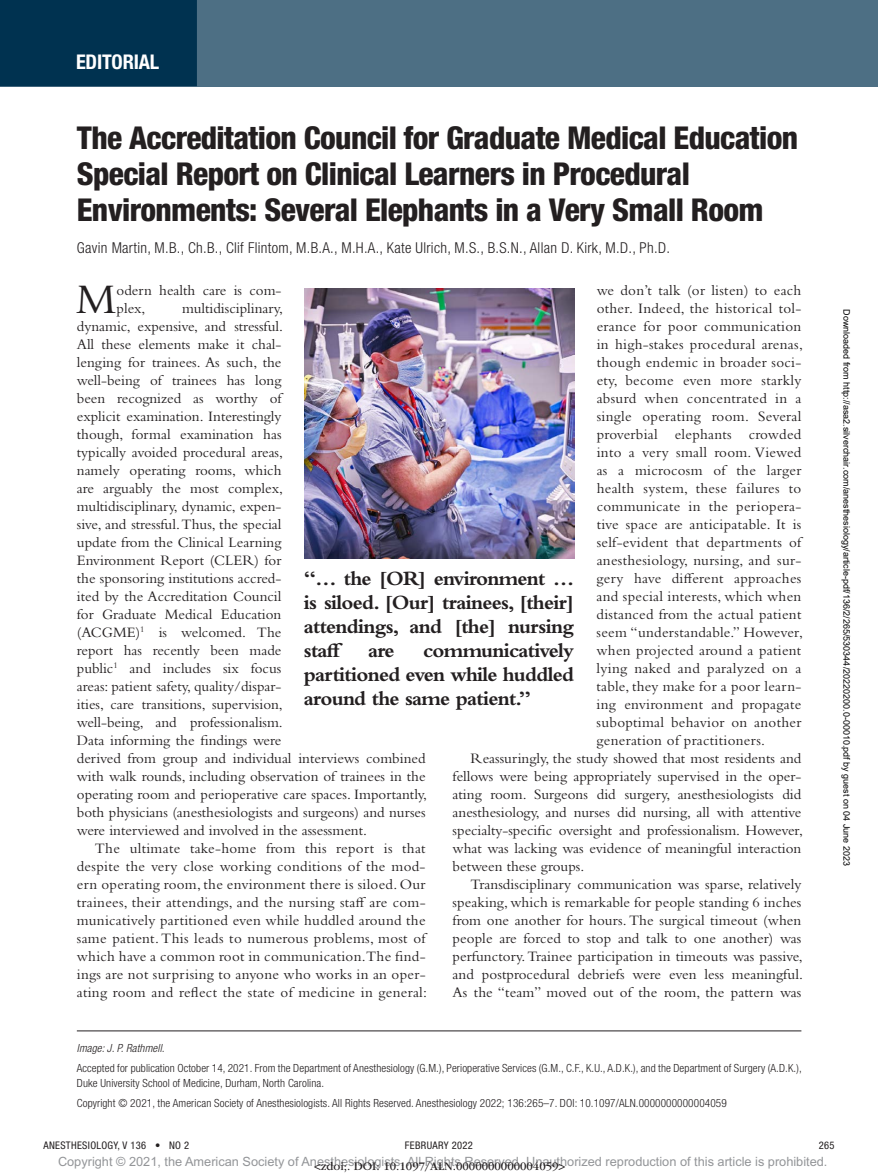
<style>
.page{position:relative;width:878px;height:1175px;background:#fff}
.page>*{position:absolute;margin:0;border:0;box-sizing:border-box;transform-origin:0 0}
.t1{font:43.95px "Bembo Std";color:#231f20}
.t2{font:800 condensed 31.5px/36px "Helvetica Neue LT Std";letter-spacing:-.02em;color:#231f20}
.t3{font:700 21px/24px "Bembo Std";letter-spacing:-.035em;color:#231f20;text-align:justify}
.t4{font:700 condensed 20.25px "Helvetica Neue LT Std";letter-spacing:-.01em;color:#fff}
.t5{font:15px/18px "Bembo Std";color:#231f20}
.t6{font:15px "Bembo Std";letter-spacing:.02em;color:#231f20}
.t7{font:300 condensed 15px "Helvetica Neue LT Std";letter-spacing:.02em;color:#231f20}
.t8{font:12.75px "Arial MT Std";color:#939598}
.t9{font:12px "ITC Garamond Std";color:#231f20}
.t10{font:300 condensed 11.25px/14.7px "Helvetica Neue LT Std";letter-spacing:.01em;color:#231f20}
.t11{font:italic 300 condensed 11.25px "Helvetica Neue LT Std";letter-spacing:.01em;color:#231f20}
.t12{font:condensed 10.5px "Helvetica Neue LT Std";letter-spacing:.03em;color:#231f20}
.t13{font:9px "Arial";color:#000}
</style>
<div class="page">
<div style="left:0;top:0;width:878px;height:86px;background:#4d6f84"></div>
<div style="left:0;top:0;width:197px;height:86px;background:#003250"></div>
<hr style="left:77px;top:1030px;width:724px;height:1px;background:#231f20">
<img style="left:304px;top:288px;width:270px;height:270px">
<h3 class="t4" style="left:76px;top:49px;width:85px">EDITORIAL</h3>
<h2 class="t2" style="left:77px;top:120px;width:722px">The Accreditation Council for Graduate Medical Education<br>Special Report on Clinical Learners in Procedural<br>Environments: Several Elephants in a Very Small Room</h2>
<p class="t7" style="left:77px;top:239px;width:594px">Gavin Martin, M.B., Ch.B., Clif Flintom, M.B.A., M.H.A., Kate Ulrich, M.S., B.S.N., Allan D. Kirk, M.D., Ph.D.</p>
<h1 class="t1" style="left:76px;top:273px;width:42px">M</h1>
<p class="t5" style="left:117px;top:281px;width:166px">odern health care is com&shy;plex,</p>
<p class="t6" style="left:596px;top:281px;width:206px">we don’t talk (or listen) to each</p>
<p class="t6" style="left:596px;top:299px;width:206px">other. Indeed, the historical tol-</p>
<p class="t6" style="left:596px;top:317px;width:206px">erance for poor communication</p>
<p class="t6" style="left:596px;top:335px;width:208px">in high-stakes procedural arenas,</p>
<p class="t6" style="left:596px;top:353px;width:206px">though endemic in broader soci-</p>
<p class="t6" style="left:596px;top:371px;width:206px">ety, become even more starkly</p>
<p class="t6" style="left:596px;top:389px;width:206px">absurd when concentrated in a</p>
<p class="t6" style="left:596px;top:407px;width:206px">single operating room. Several</p>
<p class="t6" style="left:596px;top:425px;width:206px">proverbial elephants crowded</p>
<p class="t6" style="left:596px;top:443px;width:206px">into a very small room. Viewed</p>
<p class="t6" style="left:596px;top:461px;width:206px">as a microcosm of the larger</p>
<p class="t6" style="left:596px;top:479px;width:206px">health system, these failures to</p>
<p class="t6" style="left:596px;top:497px;width:206px">communicate in the periopera-</p>
<p class="t6" style="left:596px;top:515px;width:206px">tive space are anticipatable. It is</p>
<p class="t6" style="left:596px;top:533px;width:206px">self-evident that departments of</p>
<p class="t6" style="left:596px;top:551px;width:206px">anesthesiology, nursing, and sur-</p>
<p class="t6" style="left:596px;top:569px;width:206px">gery have different approaches</p>
<p class="t6" style="left:596px;top:587px;width:206px">and special interests, which when</p>
<p class="t6" style="left:596px;top:605px;width:206px">distanced from the actual patient</p>
<p class="t6" style="left:596px;top:623px;width:208px">seem “understandable.” However,</p>
<p class="t6" style="left:596px;top:641px;width:206px">when projected around a patient</p>
<p class="t6" style="left:596px;top:659px;width:206px">lying naked and paralyzed on a</p>
<p class="t6" style="left:596px;top:677px;width:206px">table, they make for a poor learn-</p>
<p class="t6" style="left:596px;top:695px;width:206px">ing environment and propagate</p>
<p class="t6" style="left:596px;top:713px;width:206px">suboptimal behavior on another</p>
<p class="t6" style="left:596px;top:731px;width:170px">generation of practitioners.</p>
<p class="t5" style="left:470px;top:749px;width:332px">Reassuringly, the study showed that most residents and</p>
<p class="t5" style="left:452px;top:767px;width:350px">fellows were being appropriately supervised in the oper-</p>
<p class="t5" style="left:452px;top:785px;width:350px">ating room. Surgeons did surgery, anesthesiologists did</p>
<p class="t5" style="left:452px;top:803px;width:350px">anesthesiology, and nurses did nursing, all with attentive</p>
<p class="t5" style="left:452px;top:821px;width:352px">specialty-specific oversight and professionalism. However,</p>
<p class="t5" style="left:452px;top:839px;width:350px">what was lacking was evidence of meaningful interaction</p>
<p class="t5" style="left:452px;top:857px;width:133px">between these groups.</p>
<p class="t5" style="left:470px;top:875px;width:332px">Transdisciplinary communication was sparse, relatively</p>
<p class="t5" style="left:452px;top:893px;width:350px">speaking, which is remarkable for people standing 6 inches</p>
<p class="t5" style="left:452px;top:911px;width:350px">from one another for hours. The surgical timeout (when</p>
<p class="t5" style="left:452px;top:929px;width:350px">people are forced to stop and talk to one another) was</p>
<p class="t5" style="left:452px;top:947px;width:352px">perfunctory. Trainee participation in timeouts was passive,</p>
<p class="t5" style="left:452px;top:965px;width:352px">and postprocedural debriefs were even less meaningful.</p>
<p class="t5" style="left:452px;top:983px;width:350px">As the “team” moved out of the room, the pattern was</p>
<p class="t5" style="left:77px;top:299px;width:352px;text-indent:105px">multidisciplinary,<br>dynamic, expensive, and stressful.<br>All these elements make it chal-<br>lenging for trainees. As such, the<br>well-being of trainees has long<br>been recognized as worthy of<br>explicit examination. Interestingly<br>though, formal examination has<br>typically avoided procedural areas,<br>namely operating rooms, which<br>are arguably the most complex,<br>multidisciplinary, dynamic, expen-<br>sive, and stressful. Thus, the special<br>update from the Clinical Learning<br>Environment Report (CLER) for<br>the sponsoring institutions accred-<br>ited by the Accreditation Council<br>for Graduate Medical Education<br>(ACGME)<sup>1</sup> is welcomed. The<br>report has recently been made<br>public<sup>1</sup> and includes six focus<br>areas: patient safety, quality/dispar-<br>ities, care transitions, supervision,<br>well-being, and professionalism.<br>Data informing the findings were<br>derived from group and individual interviews combined with walk rounds, including observation of trainees in the operating room and perioperative care spaces. Importantly, both physicians (anesthesiologists and surgeons) and nurses were interviewed and involved in the assessment.</p>
<p class="t5" style="left:77px;top:839px;width:352px;text-align:justify;text-indent:18px">The ultimate take-home from this report is that despite the very close working conditions of the mod&shy;ern operating room, the environment there is siloed. Our trainees, their attendings, and the nursing staff are com&shy;municatively partitioned even while huddled around the same patient. This leads to numerous problems, most of which have a common root in communication. The find&shy;ings are not surprising to anyone who works in an oper&shy;ating room and reflect the state of medicine in general:</p>
<h3 class="t3" style="left:304px;top:566px;width:271px">“… the [OR] environment … is siloed. [Our] trainees, [their] attendings, and [the] nursing staff are</h3>
<h3 class="t3" style="left:304px;top:638px;width:271px;text-indent:119px">communicatively partitioned even while huddled around the same patient.”</h3>
<p class="t11" style="left:77px;top:1041px;width:89px">Image: J. P. Rathmell.</p>
<p class="t10" style="left:77px;top:1060px;width:726px">Accepted for publication October 14, 2021. From the Department of Anesthesiology (G.M.), Perioperative Services (G.M., C.F., K.U., A.D.K.), and the Department of Surgery (A.D.K.),<br>Duke University School of Medicine, Durham, North Carolina.</p>
<p class="t10" style="left:77px;top:1096px;width:651px">Copyright © 2021, the American Society of Anesthesiologists. All Rights Reserved. Anesthesiology 2022; 136:265–7. DOI: 10.1097/ALN.0000000000004059</p>
<p class="t13" style="left:850px;top:309px;width:558px;rotate:90deg">Downloaded from http://asa2.silverchair.com/anesthesiology/article-pdf/136/2/265/530344/20220200.0-00010.pdf by guest on 04 June 2023</p>
<p class="t12" style="left:44px;top:1139px;width:147px">ANESTHESIOLOGY, V 136 • NO 2</p>
<p class="t12" style="left:405px;top:1139px;width:69px">FEBRUARY 2022</p>
<p class="t12" style="left:818px;top:1139px;width:17px">265</p>
<p class="t8" style="left:58px;top:1154px;width:771px">Copyright © 2021, the American Society of Anesthesiologists. All Rights Reserved. Unauthorized reproduction of this article is prohibited.</p>
<p class="t9" style="left:314px;top:1159px;width:253px">&lt;zdoi;. DOI: 10.1097/ALN.0000000000004059&gt;</p>
</div>
